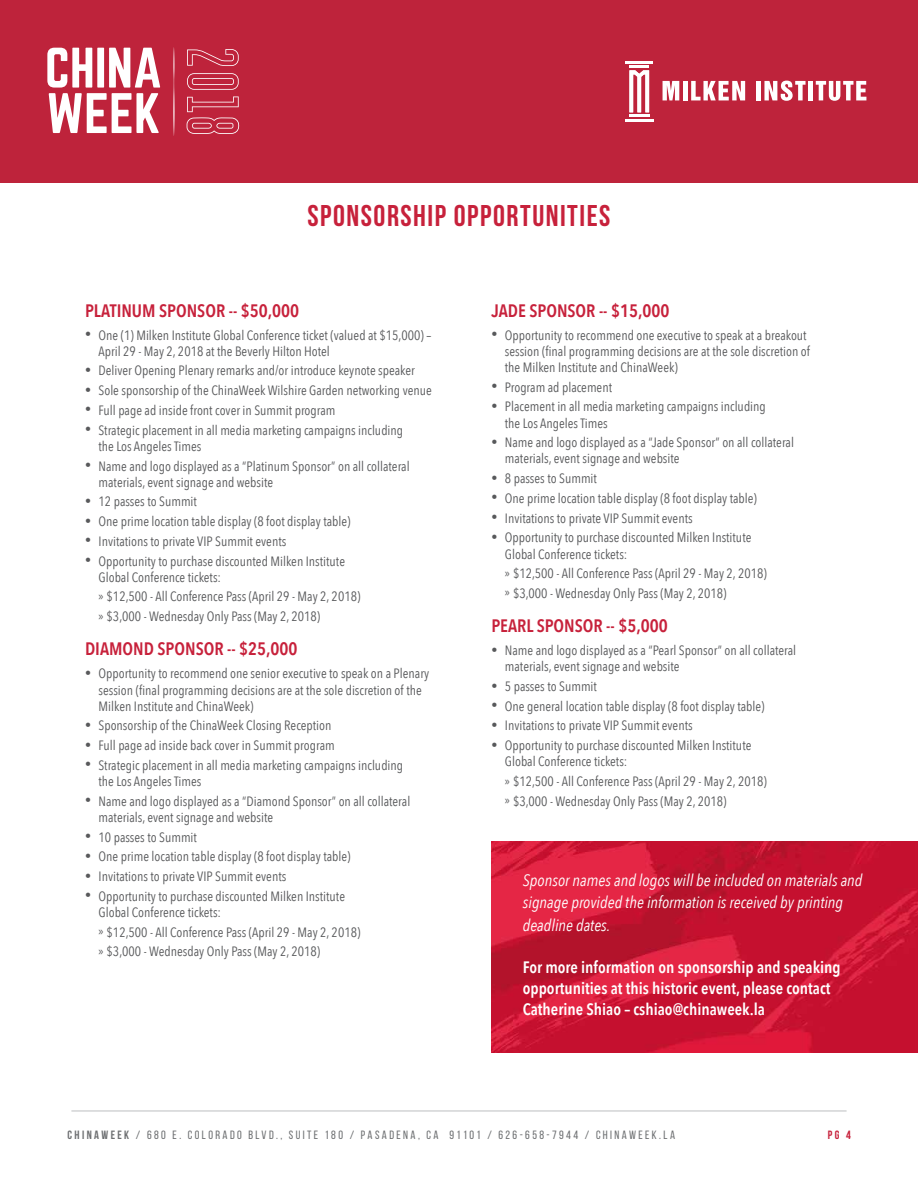
<style>
.page{position:relative;width:918px;height:1188px;background:#fff}
.page>*{position:absolute;margin:0;border:0;box-sizing:border-box;transform-origin:0 0}
.t1{font:700 30px "Bebas Neue";letter-spacing:.05em;color:#c7213b}
.t2{font:600 18px "Avenir Next Condensed";color:#c7213b}
.t3{font:600 16.5px/21px "Avenir Next Condensed";color:#fff}
.t4{font:italic 16.5px/22.5px "Avenir Next Condensed";color:#fff}
.t5{font:13.5px/16.2px "Avenir Next Condensed";color:#58595b}
.t6{font:12px "Bebas Neue";letter-spacing:.2em;color:#6d6f71}
.t7{font:700 12px "Bebas Neue";color:#c7213b}
.s1{font-size:12px}
.s2{font-family:"Myriad Pro";font-size:12px}
.s3{font-weight:700}
</style>
<div class="page">
<hr style="left:71px;top:1111px;width:776px;height:1px;background:#bcbec0">
<div style="left:0;top:0;width:918px;height:183px;background:#be233b"></div>
<svg style="left:47px;top:48px;width:113px;height:85px"></svg>
<svg style="left:173px;top:47px;width:2px;height:89px"></svg>
<svg style="left:187px;top:49px;width:52px;height:17px"></svg>
<svg style="left:187px;top:73px;width:52px;height:17px"></svg>
<svg style="left:187px;top:96px;width:52px;height:38px"></svg>
<svg style="left:663px;top:81px;width:16px;height:19px"></svg>
<div style="left:683px;top:81px;width:5px;height:19px;background:#fff"></div>
<svg style="left:691px;top:81px;width:54px;height:19px"></svg>
<div style="left:756px;top:81px;width:5px;height:19px;background:#fff"></div>
<svg style="left:764px;top:81px;width:42px;height:20px"></svg>
<div style="left:808px;top:81px;width:5px;height:19px;background:#fff"></div>
<svg style="left:816px;top:81px;width:50px;height:20px"></svg>
<hr style="left:629px;top:66px;width:20px;height:2px;background:#fff">
<hr style="left:625px;top:61px;width:28px;height:3px;background:#fff">
<hr style="left:629px;top:115px;width:20px;height:2px;background:#fff">
<hr style="left:625px;top:120px;width:29px;height:2px;background:#fff">
<svg style="left:629px;top:70px;width:20px;height:42px"></svg>
<img style="left:491px;top:842px;width:427px;height:210px">
<h1 class="t1" style="left:308px;top:199px;width:304px">SPONSORSHIP OPPORTUNITIES</h1>
<h2 class="t2" style="left:85px;top:295px;width:216px">PLATINUM SPONSOR -- $50,000</h2>
<p class="t5" style="left:99px;top:326px;width:334px;text-indent:-13px"><span class="s1">•</span> One (1) Milken Institute Global Conference ticket (valued at $15,000) –<br>April 29 - May 2, 2018 at the Beverly Hilton Hotel</p>
<p class="t5" style="left:85px;top:362px;width:331px"><span class="s1">•</span> Deliver Opening Plenary remarks and/or introduce keynote speaker</p>
<p class="t5" style="left:85px;top:382px;width:348px"><span class="s1">•</span> Sole sponsorship of the ChinaWeek Wilshire Garden networking venue</p>
<p class="t5" style="left:85px;top:401px;width:252px"><span class="s1">•</span> Full page ad inside front cover in Summit program</p>
<p class="t5" style="left:99px;top:421px;width:306px;text-indent:-13px"><span class="s1">•</span> Strategic placement in all media marketing campaigns including the Los Angeles Times</p>
<p class="t5" style="left:99px;top:457px;width:313px;text-indent:-13px"><span class="s1">•</span> Name and logo displayed as a “Platinum Sponsor” on all collateral materials, event signage and website</p>
<p class="t5" style="left:85px;top:493px;width:113px"><span class="s1">•</span> 12 passes to Summit</p>
<p class="t5" style="left:85px;top:513px;width:267px"><span class="s1">•</span> One prime location table display (8 foot display table)</p>
<p class="t5" style="left:85px;top:532px;width:203px"><span class="s1">•</span> Invitations to private VIP Summit events</p>
<p class="t5" style="left:99px;top:552px;width:248px;text-indent:-13px"><span class="s1">•</span> Opportunity to purchase discounted Milken Institute<br>Global Conference tickets:</p>
<p class="t5" style="left:99px;top:586px;width:263px;line-height:19.6px"><span class="s2">»</span> $12,500 - All Conference Pass (April 29 - May 2, 2018) <span class="s2">»</span> $3,000 - Wednesday Only Pass (May 2, 2018)</p>
<h2 class="t2" style="left:85px;top:634px;width:214px">DIAMOND SPONSOR -- $25,000</h2>
<p class="t5" style="left:99px;top:665px;width:332px;text-indent:-13px"><span class="s1">•</span> Opportunity to recommend one senior executive to speak on a Plenary session (final programming decisions are at the sole discretion of the<br>Milken Institute and ChinaWeek)</p>
<p class="t5" style="left:85px;top:717px;width:248px"><span class="s1">•</span> Sponsorship of the ChinaWeek Closing Reception</p>
<p class="t5" style="left:85px;top:737px;width:251px"><span class="s1">•</span> Full page ad inside back cover in Summit program</p>
<p class="t5" style="left:99px;top:756px;width:306px;text-indent:-13px"><span class="s1">•</span> Strategic placement in all media marketing campaigns including the Los Angeles Times</p>
<p class="t5" style="left:99px;top:792px;width:313px;text-indent:-13px"><span class="s1">•</span> Name and logo displayed as a “Diamond Sponsor” on all collateral materials, event signage and website</p>
<p class="t5" style="left:85px;top:828px;width:113px"><span class="s1">•</span> 10 passes to Summit</p>
<p class="t5" style="left:85px;top:848px;width:267px"><span class="s1">•</span> One prime location table display (8 foot display table)</p>
<p class="t5" style="left:85px;top:868px;width:203px"><span class="s1">•</span> Invitations to private VIP Summit events</p>
<p class="t5" style="left:99px;top:887px;width:248px;text-indent:-13px"><span class="s1">•</span> Opportunity to purchase discounted Milken Institute<br>Global Conference tickets:</p>
<p class="t5" style="left:99px;top:922px;width:263px;line-height:19.6px"><span class="s2">»</span> $12,500 - All Conference Pass (April 29 - May 2, 2018) <span class="s2">»</span> $3,000 - Wednesday Only Pass (May 2, 2018)</p>
<h2 class="t2" style="left:491px;top:295px;width:180px">JADE SPONSOR -- $15,000</h2>
<p class="t5" style="left:505px;top:326px;width:307px;text-indent:-14px"><span class="s1">•</span> Opportunity to recommend one executive to speak at a breakout session (final programming decisions are at the sole discretion of the Milken Institute and ChinaWeek)</p>
<p class="t5" style="left:491px;top:378px;width:122px"><span class="s1">•</span> Program ad placement</p>
<p class="t5" style="left:505px;top:398px;width:263px;text-indent:-14px"><span class="s1">•</span> Placement in all media marketing campaigns including the Los Angeles Times</p>
<p class="t5" style="left:505px;top:434px;width:291px;text-indent:-14px"><span class="s1">•</span> Name and logo displayed as a “Jade Sponsor” on all collateral materials, event signage and website</p>
<p class="t5" style="left:491px;top:470px;width:107px"><span class="s1">•</span> 8 passes to Summit</p>
<p class="t5" style="left:491px;top:489px;width:267px"><span class="s1">•</span> One prime location table display (8 foot display table)</p>
<p class="t5" style="left:491px;top:509px;width:203px"><span class="s1">•</span> Invitations to private VIP Summit events</p>
<p class="t5" style="left:505px;top:529px;width:248px;text-indent:-14px"><span class="s1">•</span> Opportunity to purchase discounted Milken Institute<br>Global Conference tickets:</p>
<p class="t5" style="left:505px;top:563px;width:263px;line-height:19.6px"><span class="s2">»</span> $12,500 - All Conference Pass (April 29 - May 2, 2018) <span class="s2">»</span> $3,000 - Wednesday Only Pass (May 2, 2018)</p>
<h2 class="t2" style="left:491px;top:610px;width:178px">PEARL SPONSOR -- $5,000</h2>
<p class="t5" style="left:505px;top:642px;width:293px;text-indent:-14px"><span class="s1">•</span> Name and logo displayed as a “Pearl Sponsor” on all collateral materials, event signage and website</p>
<p class="t5" style="left:491px;top:678px;width:107px"><span class="s1">•</span> 5 passes to Summit</p>
<p class="t5" style="left:491px;top:697px;width:275px"><span class="s1">•</span> One general location table display (8 foot display table)</p>
<p class="t5" style="left:491px;top:717px;width:203px"><span class="s1">•</span> Invitations to private VIP Summit events</p>
<p class="t5" style="left:505px;top:737px;width:248px;text-indent:-14px"><span class="s1">•</span> Opportunity to purchase discounted Milken Institute<br>Global Conference tickets:</p>
<p class="t5" style="left:505px;top:771px;width:263px;line-height:19.6px"><span class="s2">»</span> $12,500 - All Conference Pass (April 29 - May 2, 2018) <span class="s2">»</span> $3,000 - Wednesday Only Pass (May 2, 2018)</p>
<p class="t4" style="left:523px;top:869px;width:341px">Sponsor names and logos will be included on materials and signage provided the information is received by printing deadline dates.</p>
<p class="t3" style="left:523px;top:956px;width:319px">For more information on sponsorship and speaking opportunities at this historic event, please contact<br>Catherine Shiao – cshiao@chinaweek.la</p>
<p class="t6" style="left:68px;top:1128px;width:609px"><span class="s3">CHINAWEEK</span> / 680 E. COLORADO BLVD., SUITE 180 / PASADENA, CA 91101 / 626-658-7944 / CHINAWEEK.LA</p>
<p class="t7" style="left:828px;top:1128px;width:25px">PG 4</p>
</div>
